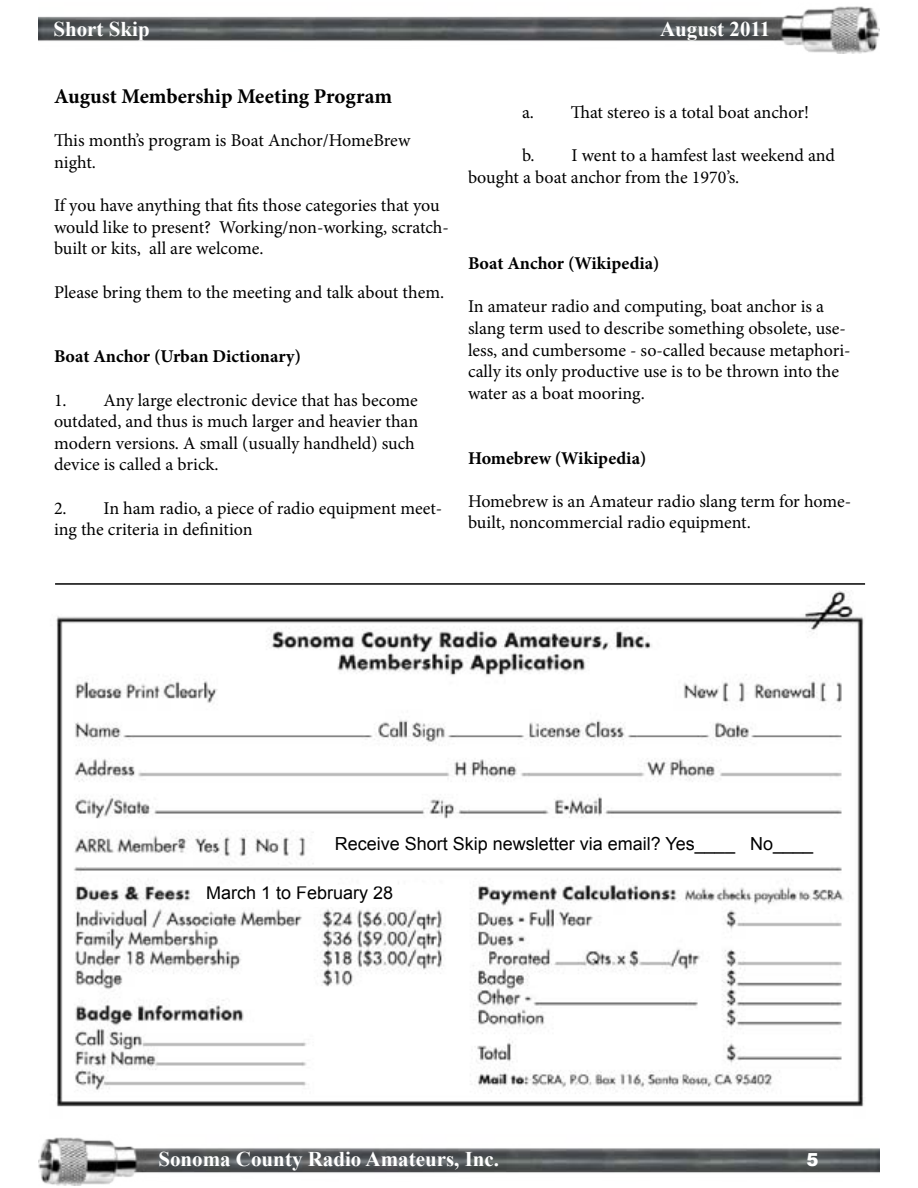
<style>
.page{position:relative;width:918px;height:1188px;background:#fff}
.page>*{position:absolute;margin:0;border:0;box-sizing:border-box;transform-origin:0 0}
.t1{font:700 21px "Times New Roman";color:#fff}
.t2{font:700 21px "Minion Pro";letter-spacing:-.005em;color:#000}
.t3{font:18px/21.6px "Minion Pro";letter-spacing:-.005em;color:#000}
.t4{font:700 18px "Minion Pro";color:#000}
.t5{font:18px "Arial";color:#000}
.t6{font:900 18px "Arial";color:#fff}
</style>
<div class="page">
<img style="left:39px;top:1137px;width:840px;height:48px">
<img style="left:39px;top:6px;width:840px;height:48px">
<img style="left:56px;top:591px;width:808px;height:516px">
<hr style="left:55px;top:583px;width:810px;height:2px;background:#000">
<div style="left:205px;top:886px;width:244px;height:20px;background:#fff"></div>
<p class="t1" style="left:53px;top:14px;width:98px">Short Skip</p>
<p class="t1" style="left:660px;top:14px;width:112px">August 2011</p>
<p class="t2" style="left:54px;top:82px;width:340px">August Membership Meeting Program</p>
<p class="t3" style="left:54px;top:130px;width:358px">This month’s program is Boat Anchor/HomeBrew night.</p>
<p class="t3" style="left:54px;top:195px;width:396px">If you have anything that fits those categories that you would like to present? Working/non-working, scratch&shy;built or kits, all are welcome.</p>
<p class="t3" style="left:54px;top:281px;width:392px">Please bring them to the meeting and talk about them.</p>
<p class="t4" style="left:54px;top:344px;width:249px">Boat Anchor (Urban Dictionary)</p>
<p class="t3" style="left:54px;top:389px;width:366px">1. Any large electronic device that has become outdated, and thus is much larger and heavier than modern versions. A small (usually handheld) such device is called a brick.</p>
<p class="t3" style="left:54px;top:497px;width:390px">2. In ham radio, a piece of radio equipment meet&shy;ing the criteria in definition</p>
<p class="t3" style="left:522px;top:102px;width:289px">a. That stereo is a total boat anchor!</p>
<p class="t3" style="left:468px;top:145px;width:369px;text-indent:54px">b. I went to a hamfest last weekend and bought a boat anchor from the 1970’s.</p>
<p class="t4" style="left:468px;top:251px;width:193px">Boat Anchor (Wikipedia)</p>
<p class="t3" style="left:468px;top:296px;width:384px">In amateur radio and computing, boat anchor is a slang term used to describe something obsolete, use&shy;less, and cumbersome - so-called because metaphori&shy;cally its only productive use is to be thrown into the water as a boat mooring.</p>
<p class="t4" style="left:468px;top:445px;width:180px">Homebrew (Wikipedia)</p>
<p class="t3" style="left:468px;top:490px;width:385px">Homebrew is an Amateur radio slang term for home&shy;built, noncommercial radio equipment.</p>
<p class="t5" style="left:335px;top:832px;width:480px">Receive Short Skip newsletter via email? Yes____ No____</p>
<p class="t5" style="left:206px;top:881px;width:189px">March 1 to February 28</p>
<p class="t1" style="left:158px;top:1144px;width:342px">Sonoma County Radio Amateurs, Inc.</p>
<p class="t6" style="left:806px;top:1147px;width:14px">5</p>
</div>
